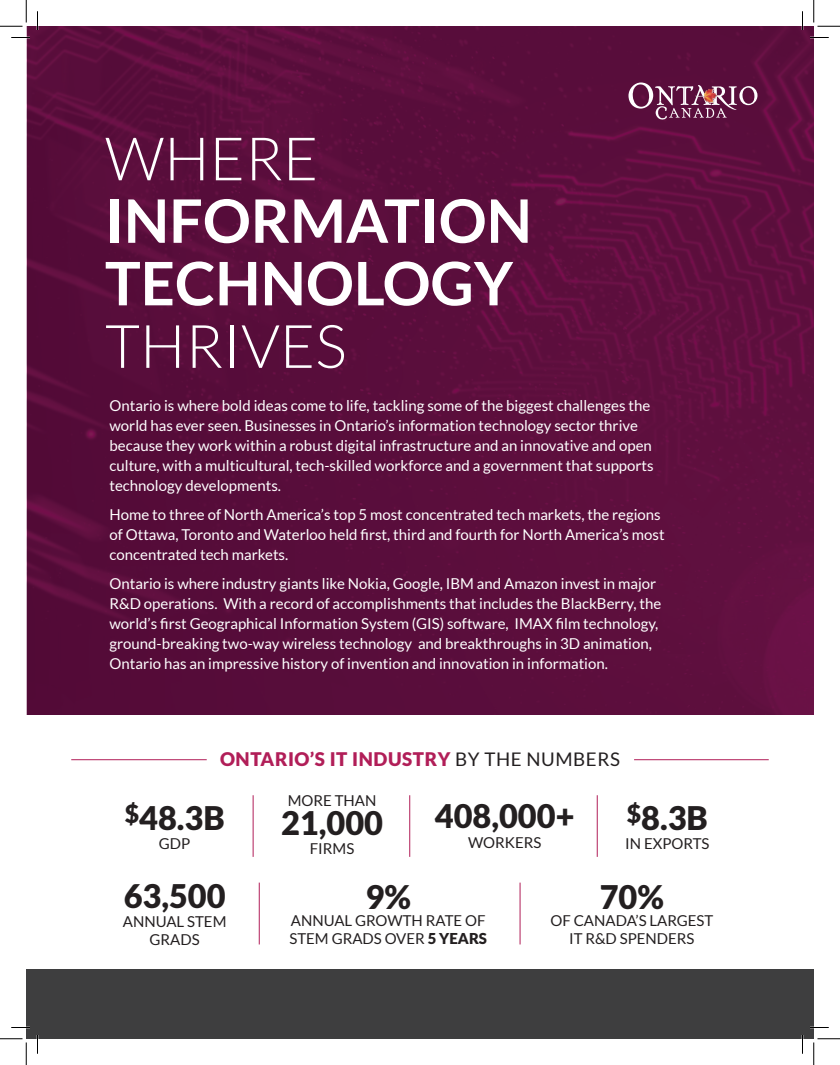
<style>
.page{position:relative;width:840px;height:1065px;background:#fff}
.page>*{position:absolute;margin:0;border:0;box-sizing:border-box;transform-origin:0 0}
.t1{font:700 60px/62.5px "Lato";color:#fff}
.t2{font:300 60px "Lato";color:#fff}
.t3{font:900 32.5px "Lato";color:#231f20}
.t4{font:900 18.75px "Lato";letter-spacing:.03em;color:#b11e58}
.t5{font:15px/20px "Lato";color:#fff}
.t6{font:15px/17.5px "Lato";color:#231f20;text-align:center}
.s1{font-weight:400;color:#231f20}
.s2{font-weight:900}
</style>
<div class="page">
<img style="left:26px;top:26px;width:788px;height:688px">
<hr style="left:71px;top:759px;width:136px;height:1px;background:#b11e58">
<hr style="left:634px;top:759px;width:135px;height:1px;background:#b11e58">
<hr style="left:597px;top:795px;width:1px;height:62px;background:#b11e58">
<hr style="left:409px;top:795px;width:1px;height:62px;background:#b11e58">
<hr style="left:253px;top:795px;width:1px;height:62px;background:#b11e58">
<hr style="left:259px;top:883px;width:1px;height:61px;background:#b11e58">
<hr style="left:520px;top:883px;width:1px;height:61px;background:#b11e58">
<div style="left:26px;top:970px;width:788px;height:69px;background:#3e3e3f"></div>
<svg style="left:628px;top:83px;width:129px;height:37px;background:#7f4264"></svg>
<svg style="left:11px;top:37px;width:19px;height:1px"></svg>
<svg style="left:810px;top:37px;width:19px;height:1px"></svg>
<svg style="left:11px;top:1027px;width:19px;height:1px"></svg>
<svg style="left:810px;top:1027px;width:19px;height:1px"></svg>
<svg style="left:37px;top:11px;width:1px;height:19px"></svg>
<svg style="left:37px;top:1035px;width:1px;height:19px"></svg>
<svg style="left:802px;top:11px;width:1px;height:19px"></svg>
<svg style="left:802px;top:1035px;width:1px;height:19px"></svg>
<svg style="left:0;top:0;width:27px;height:27px"></svg>
<svg style="left:0;top:1039px;width:27px;height:26px"></svg>
<svg style="left:814px;top:0;width:26px;height:27px"></svg>
<svg style="left:814px;top:1039px;width:26px;height:26px"></svg>
<h1 class="t2" style="left:105px;top:127px;width:215px">WHERE</h1>
<h1 class="t1" style="left:105px;top:189px;width:428px">INFORMATION<br>TECHNOLOGY</h1>
<h1 class="t2" style="left:105px;top:314px;width:243px">THRIVES</h1>
<p class="t5" style="left:109px;top:396px;width:546px">Ontario is where bold ideas come to life, tackling some of the biggest challenges the world has ever seen. Businesses in Ontario’s information technology sector thrive because they work within a robust digital infrastructure and an innovative and open culture, with a multicultural, tech-skilled workforce and a government that supports technology developments.</p>
<p class="t5" style="left:109px;top:505px;width:557px">Home to three of North America’s top 5 most concentrated tech markets, the regions of Ottawa, Toronto and Waterloo held first, third and fourth for North America’s most concentrated tech markets.</p>
<p class="t5" style="left:109px;top:574px;width:553px">Ontario is where industry giants like Nokia, Google, IBM and Amazon invest in major R&amp;D operations. With a record of accomplishments that includes the BlackBerry, the world’s first Geographical Information System (GIS) software, IMAX film technology, ground-breaking two-way wireless technology and breakthroughs in 3D animation, Ontario has an impressive history of invention and innovation in information.</p>
<p class="t4" style="left:220px;top:748px;width:401px">ONTARIO’S IT INDUSTRY <span class="s1">BY THE NUMBERS</span></p>
<h2 class="t3" style="left:125px;top:799px;width:102px"><sup>$</sup>48.3B</h2>
<p class="t6" style="left:159px;top:835px;width:33px">GDP</p>
<p class="t6" style="left:288px;top:792px;width:90px">MORE THAN</p>
<h2 class="t3" style="left:281px;top:804px;width:103px">21,000</h2>
<p class="t6" style="left:310px;top:839px;width:46px">FIRMS</p>
<h2 class="t3" style="left:627px;top:799px;width:83px"><sup>$</sup>8.3B</h2>
<p class="t6" style="left:625px;top:835px;width:86px">IN EXPORTS</p>
<h2 class="t3" style="left:435px;top:797px;width:141px">408,000+</h2>
<p class="t6" style="left:468px;top:834px;width:75px">WORKERS</p>
<h2 class="t3" style="left:124px;top:878px;width:103px">63,500</h2>
<p class="t6" style="left:123px;top:913px;width:105px">ANNUAL STEM<br>GRADS</p>
<h2 class="t3" style="left:366px;top:878px;width:47px">9%</h2>
<p class="t6" style="left:289px;top:912px;width:199px;text-align:left">ANNUAL GROWTH RATE OF<br>STEM GRADS OVER <span class="s2">5 YEARS</span></p>
<h2 class="t3" style="left:600px;top:878px;width:66px">70%</h2>
<p class="t6" style="left:550px;top:912px;width:164px">OF CANADA’S LARGEST<br>IT R&amp;D SPENDERS</p>
</div>
